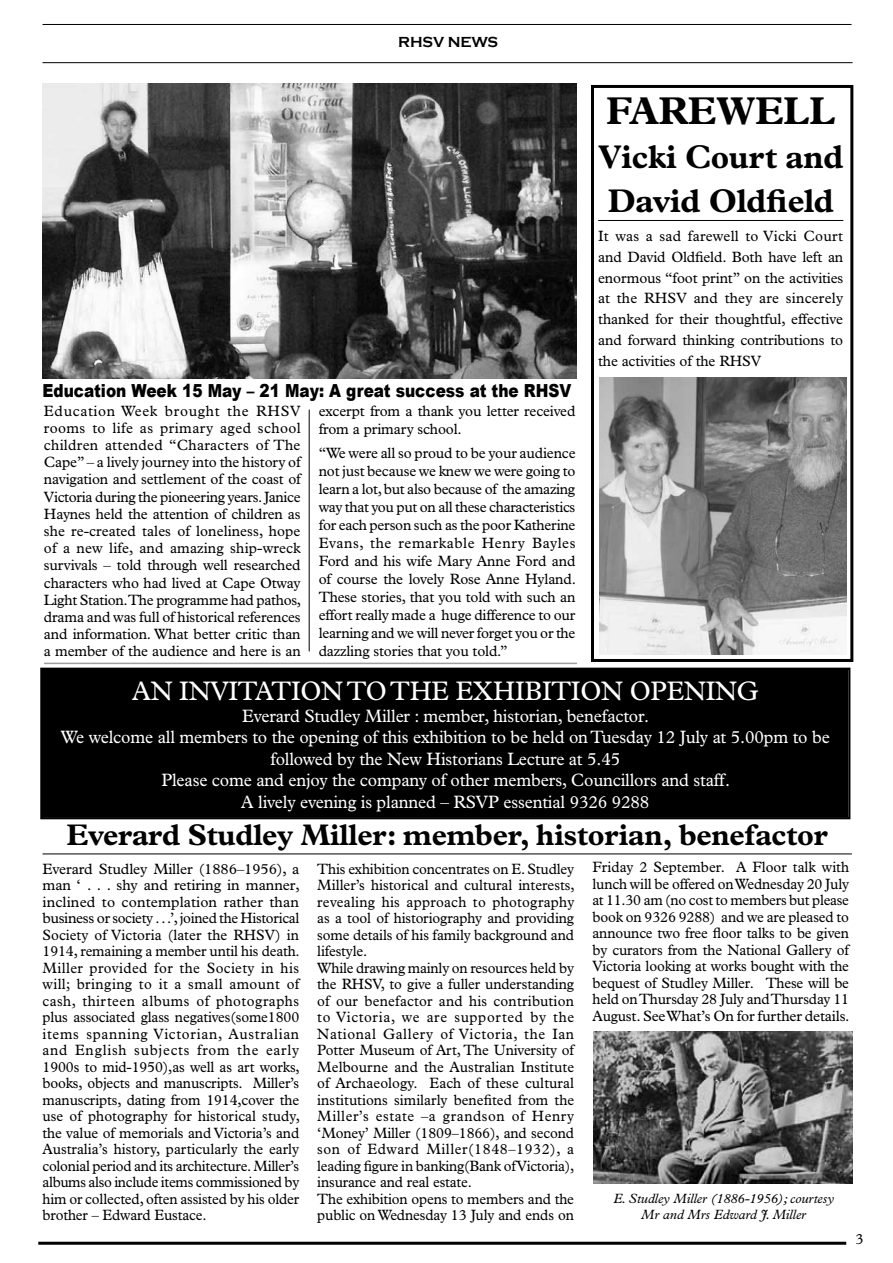
<style>
.page{position:relative;width:893px;height:1263px;background:#fff}
.page>*{position:absolute;margin:0;border:0;box-sizing:border-box;transform-origin:0 0}
.t1{font:700 39px "Plantin";color:#000}
.t2{font:700 33px/44px "Plantin";letter-spacing:-.01em;color:#000}
.t3{font:700 30px "Plantin";letter-spacing:-.01em;color:#000}
.t4{font:27px "Plantin";letter-spacing:-.01em;color:#fff;scale:.96 1}
.t5{font:18px/21.6px "Plantin";letter-spacing:-.01em;color:#fff;text-align:center;scale:.96 1}
.t6{font:900 18px "Arial";color:#000;scale:.85 1}
.t7{font:15px/16.5px "Plantin";letter-spacing:-.01em;color:#000;text-align:justify}
.t8{font:15px/16.5px "Plantin";letter-spacing:-.01em;color:#000;scale:.96 1}
.t9{font:700 15px "Copperplate Gothic";letter-spacing:-.01em;color:#000}
.t10{font:italic 13.5px/16.2px "Plantin";color:#000;text-align:center}
</style>
<div class="page">
<hr style="left:43px;top:24px;width:808px;height:1px;background:#000">
<hr style="left:43px;top:62px;width:810px;height:1px;background:#000">
<div style="left:591px;top:85px;width:262px;height:577px;border:3px solid #000"></div>
<hr style="left:309px;top:410px;width:1px;height:241px;background:#000">
<hr style="left:598px;top:220px;width:245px;height:1px;background:#000">
<img style="left:600px;top:377px;width:246px;height:278px">
<img style="left:43px;top:84px;width:534px;height:294px">
<img style="left:594px;top:1031px;width:258px;height:153px">
<hr style="left:43px;top:853px;width:809px;height:1px;background:#000">
<hr style="left:44px;top:663px;width:533px;height:1px;background:#9d9fa2">
<div style="left:40px;top:667px;width:811px;height:153px;background:#000"></div>
<div style="left:44px;top:671px;width:803px;height:144px;border:1px solid #000"></div>
<hr style="left:38px;top:1242px;width:808px;height:3px;background:#000">
<p class="t9" style="left:398px;top:34px;width:101px">RHSV NEWS</p>
<p class="t6" style="left:43px;top:377px;width:624px">Education Week 15 May – 21 May: A great success at the RHSV</p>
<p class="t7" style="left:44px;top:402px;width:259px;line-height:17.2px">Education Week brought the RHSV rooms to life as primary aged school children attended “Characters of The Cape” – a lively journey into the history of navigation and settlement of the coast of Victoria during the pioneering years. Janice Haynes held the attention of children as she re-created tales of loneliness, hope of a new life, and amazing ship-wreck survivals – told through well researched characters who had lived at Cape Otway Light Station. The programme had pathos, drama and was full of historical references and information. What better critic than a member of the audience and here is an</p>
<p class="t7" style="left:319px;top:401px;width:258px;line-height:18px">excerpt from a thank you letter received from a primary school.</p>
<p class="t7" style="left:319px;top:444px;width:259px;line-height:18px">“We were all so proud to be your audience not just because we knew we were going to learn a lot, but also because of the amazing way that you put on all these characteristics for each person such as the poor Katherine Evans, the remarkable Henry Bayles Ford and his wife Mary Anne Ford and of course the lovely Rose Anne Hyland.<br>These stories, that you told with such an effort really made a huge difference to our learning and we will never forget you or the dazzling stories that you told.”</p>
<h1 class="t1" style="left:606px;top:87px;width:54px">Farewell</h1>
<h2 class="t2" style="left:598px;top:134px;width:246px">Vicki Court and<br>David Oldfield</h2>
<p class="t7" style="left:598px;top:225px;width:247px;line-height:20.9px">It was a sad farewell to Vicki Court and David Oldfield. Both have left an enormous “foot print” on the activities at the RHSV and they are sincerely thanked for their thoughtful, effective and forward thinking contributions to the activities of the RHSV</p>
<h3 class="t4" style="left:132px;top:675px;width:654px">AN INVITATION TO THE EXHIBITION OPENING</h3>
<p class="t5" style="left:61px;top:705px;width:802px">Everard Studley Miller : member, historian, benefactor.<br>We welcome all members to the opening of this exhibition to be held on Tuesday 12 July at 5.00pm to be followed by the New Historians Lecture at 5.45<br>Please come and enjoy the company of other members, Councillors and staff.<br>A lively evening is planned – RSVP essential 9326 9288</p>
<h3 class="t3" style="left:66px;top:817px;width:763px">Everard Studley Miller: member, historian, benefactor</h3>
<p class="t7" style="left:43px;top:860px;width:259px">Everard Studley Miller (1886–1956), a man ‘ . . . shy and retiring in manner, inclined to contemplation rather than business or society . . .’, joined the Historical Society of Victoria (later the RHSV) in 1914, remaining a member until his death.<br>Miller provided for the Society in his will; bringing to it a small amount of cash, thirteen albums of photographs plus associated glass negatives(some1800 items spanning Victorian, Australian and English subjects from the early 1900s to mid-1950),as well as art works, books, objects and manuscripts. Miller’s manuscripts, dating from 1914,cover the use of photography for historical study, the value of memorials and Victoria’s and Australia’s history, particularly the early colonial period and its architecture. Miller’s albums also include items commissioned by him or collected, often assisted by his older brother – Edward Eustace.</p>
<p class="t8" style="left:317px;top:860px;width:270px">This exhibition concentrates on E. Studley Miller’s historical and cultural interests, revealing his approach to photography as a tool of historiography and providing some details of his family background and lifestyle.<br>While drawing mainly on resources held by the RHSV, to give a fuller understanding of our benefactor and his contribution to Victoria, we are supported by the National Gallery of Victoria, the Ian Potter Museum of Art, The University of Melbourne and the Australian Institute of Archaeology. Each of these cultural institutions similarly benefited from the Miller’s estate –a grandson of Henry ‘Money’ Miller (1809–1866), and second son of Edward Miller(1848–1932), a leading figure in banking(Bank of Victoria), insurance and real estate.<br>The exhibition opens to members and the public on Wednesday 13 July and ends on</p>
<p class="t8" style="left:592px;top:859px;width:269px;text-align:justify">Friday 2 September. A Floor talk with lunch will be offered on Wednesday 20 July at 11.30 am (no cost to members but please book on 9326 9288) and we are pleased to announce two free floor talks to be given by curators from the National Gallery of Victoria looking at works bought with the bequest of Studley Miller. These will be held on Thursday 28 July and Thursday 11<br>August. See What’s On for further details.</p>
<p class="t10" style="left:613px;top:1190px;width:222px">E. Studley Miller (1886-1956); courtesy<br>Mr and Mrs Edward J. Miller</p>
<p class="t7" style="left:855px;top:1230px;width:10px">3</p>
</div>
